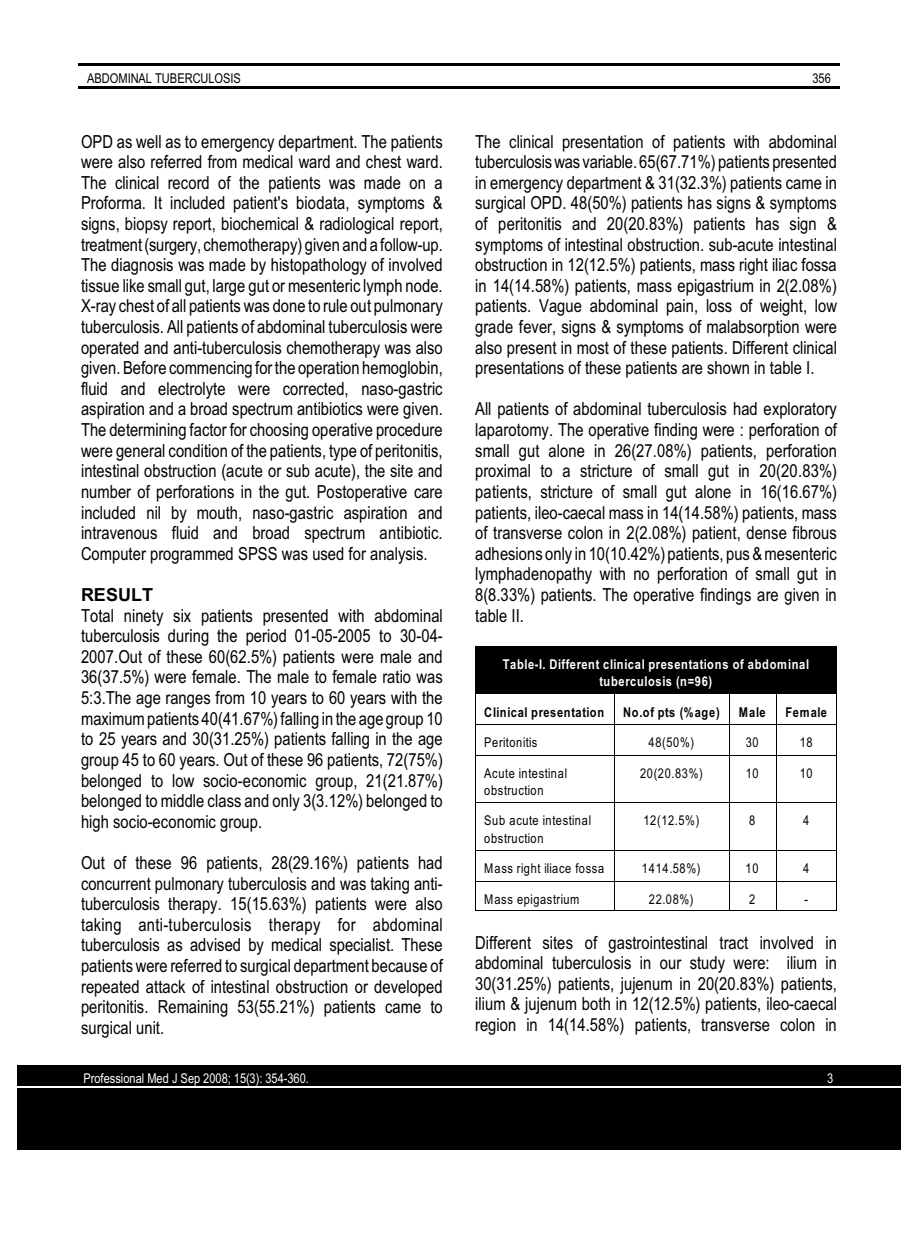
<style>
.page{position:relative;width:918px;height:1242px;background:#fff}
.page>*{position:absolute;margin:0;border:0;box-sizing:border-box;transform-origin:0 0}
.t1{font:18px/20.5px "Arial Narrow";color:#000;text-align:justify}
.t2{font:700 18px "Arial";color:#000}
.t3{font:13.5px/17.1px "Arial Narrow";letter-spacing:.04em;color:#000}
.t4{font:700 13.5px/17.1px "Arial Narrow";letter-spacing:.055em;color:#fff;text-align:center}
.t5{font:700 13.5px "Arial Narrow";letter-spacing:.05em;color:#000}
.t6{font:13.5px "Arial Narrow";color:#fff}
.t7{font:13.5px "Arial Narrow";color:#000}
</style>
<div class="page">
<hr style="left:78px;top:63px;width:762px;height:3px;background:#000">
<hr style="left:78px;top:86px;width:762px;height:3px;background:#000">
<div style="left:17px;top:1066px;width:884px;height:20px;background:#000"></div>
<div style="left:17px;top:1088px;width:884px;height:20px;background:#000"></div>
<div style="left:17px;top:1109px;width:884px;height:20px;background:#000"></div>
<div style="left:17px;top:1129px;width:884px;height:21px;background:#000"></div>
<div style="left:475px;top:646px;width:362px;height:48px;background:#000"></div>
<hr style="left:475px;top:694px;width:1px;height:30px;background:#000">
<hr style="left:475px;top:694px;width:139px;height:1px;background:#000">
<hr style="left:614px;top:694px;width:1px;height:30px;background:#000">
<hr style="left:614px;top:694px;width:115px;height:1px;background:#000">
<hr style="left:729px;top:694px;width:1px;height:30px;background:#000">
<hr style="left:729px;top:694px;width:47px;height:1px;background:#000">
<hr style="left:776px;top:694px;width:1px;height:30px;background:#000">
<hr style="left:836px;top:694px;width:1px;height:30px;background:#000">
<hr style="left:776px;top:694px;width:61px;height:1px;background:#000">
<hr style="left:475px;top:724px;width:1px;height:31px;background:#000">
<hr style="left:475px;top:724px;width:139px;height:1px;background:#000">
<hr style="left:614px;top:724px;width:1px;height:31px;background:#000">
<hr style="left:614px;top:724px;width:115px;height:1px;background:#000">
<hr style="left:729px;top:724px;width:1px;height:31px;background:#000">
<hr style="left:729px;top:724px;width:47px;height:1px;background:#000">
<hr style="left:776px;top:724px;width:1px;height:31px;background:#000">
<hr style="left:836px;top:724px;width:1px;height:31px;background:#000">
<hr style="left:776px;top:724px;width:61px;height:1px;background:#000">
<hr style="left:475px;top:755px;width:1px;height:47px;background:#000">
<hr style="left:475px;top:755px;width:139px;height:1px;background:#000">
<hr style="left:614px;top:755px;width:1px;height:47px;background:#000">
<hr style="left:614px;top:755px;width:115px;height:1px;background:#000">
<hr style="left:729px;top:755px;width:1px;height:47px;background:#000">
<hr style="left:729px;top:755px;width:47px;height:1px;background:#000">
<hr style="left:776px;top:755px;width:1px;height:47px;background:#000">
<hr style="left:836px;top:755px;width:1px;height:47px;background:#000">
<hr style="left:776px;top:755px;width:61px;height:1px;background:#000">
<hr style="left:475px;top:802px;width:1px;height:48px;background:#000">
<hr style="left:475px;top:802px;width:139px;height:1px;background:#000">
<hr style="left:614px;top:802px;width:1px;height:48px;background:#000">
<hr style="left:614px;top:802px;width:115px;height:1px;background:#000">
<hr style="left:729px;top:802px;width:1px;height:48px;background:#000">
<hr style="left:729px;top:802px;width:47px;height:1px;background:#000">
<hr style="left:776px;top:802px;width:1px;height:48px;background:#000">
<hr style="left:836px;top:802px;width:1px;height:48px;background:#000">
<hr style="left:776px;top:802px;width:61px;height:1px;background:#000">
<hr style="left:475px;top:850px;width:1px;height:31px;background:#000">
<hr style="left:475px;top:850px;width:139px;height:1px;background:#000">
<hr style="left:614px;top:850px;width:1px;height:31px;background:#000">
<hr style="left:614px;top:850px;width:115px;height:1px;background:#000">
<hr style="left:729px;top:850px;width:1px;height:31px;background:#000">
<hr style="left:729px;top:850px;width:47px;height:1px;background:#000">
<hr style="left:776px;top:850px;width:1px;height:31px;background:#000">
<hr style="left:836px;top:850px;width:1px;height:31px;background:#000">
<hr style="left:776px;top:850px;width:61px;height:1px;background:#000">
<hr style="left:475px;top:881px;width:1px;height:30px;background:#000">
<hr style="left:475px;top:881px;width:139px;height:1px;background:#000">
<hr style="left:475px;top:910px;width:139px;height:1px;background:#000">
<hr style="left:614px;top:881px;width:1px;height:30px;background:#000">
<hr style="left:614px;top:881px;width:115px;height:1px;background:#000">
<hr style="left:614px;top:910px;width:115px;height:1px;background:#000">
<hr style="left:729px;top:881px;width:1px;height:30px;background:#000">
<hr style="left:729px;top:881px;width:47px;height:1px;background:#000">
<hr style="left:729px;top:910px;width:47px;height:1px;background:#000">
<hr style="left:776px;top:881px;width:1px;height:30px;background:#000">
<hr style="left:836px;top:881px;width:1px;height:30px;background:#000">
<hr style="left:776px;top:881px;width:61px;height:1px;background:#000">
<hr style="left:776px;top:910px;width:61px;height:1px;background:#000">
<p class="t7" style="left:87px;top:74px;width:155px">ABDOMINAL TUBERCULOSIS</p>
<p class="t3" style="left:812px;top:71px;width:20px">356</p>
<p class="t1" style="left:81px;top:133px;width:363px">OPD as well as to emergency department. The patients were also referred from medical ward and chest ward.<br>The clinical record of the patients was made on a Proforma. It included patient's biodata, symptoms &amp; signs, biopsy report, biochemical &amp; radiological report, treatment (surgery, chemotherapy) given and a follow-up.<br>The diagnosis was made by histopathology of involved tissue like small gut, large gut or mesenteric lymph node.<br>X-ray chest of all patients was done to rule out pulmonary tuberculosis. All patients of abdominal tuberculosis were operated and anti-tuberculosis chemotherapy was also given. Before commencing for the operation hemoglobin, fluid and electrolyte were corrected, naso-gastric aspiration and a broad spectrum antibiotics were given.<br>The determining factor for choosing operative procedure were general condition of the patients, type of peritonitis, intestinal obstruction (acute or sub acute), the site and number of perforations in the gut. Postoperative care included nil by mouth, naso-gastric aspiration and intravenous fluid and broad spectrum antibiotic.<br>Computer programmed SPSS was used for analysis.</p>
<p class="t2" style="left:81px;top:588px;width:73px">RESULT</p>
<p class="t1" style="left:81px;top:607px;width:363px">Total ninety six patients presented with abdominal tuberculosis during the period 01-05-2005 to 30-04- 2007.Out of these 60(62.5%) patients were male and 36(37.5%) were female. The male to female ratio was 5:3.The age ranges from 10 years to 60 years with the maximum patients 40(41.67%) falling in the age group 10 to 25 years and 30(31.25%) patients falling in the age group 45 to 60 years. Out of these 96 patients, 72(75%) belonged to low socio-economic group, 21(21.87%) belonged to middle class and only 3(3.12%) belonged to high socio-economic group.</p>
<p class="t1" style="left:81px;top:854px;width:363px">Out of these 96 patients, 28(29.16%) patients had concurrent pulmonary tuberculosis and was taking anti&shy;tuberculosis therapy. 15(15.63%) patients were also taking anti-tuberculosis therapy for abdominal tuberculosis as advised by medical specialist. These patients were referred to surgical department because of repeated attack of intestinal obstruction or developed peritonitis. Remaining 53(55.21%) patients came to surgical unit.</p>
<p class="t1" style="left:475px;top:133px;width:363px">The clinical presentation of patients with abdominal tuberculosis was variable. 65(67.71%) patients presented in emergency department &amp; 31(32.3%) patients came in surgical OPD. 48(50%) patients has signs &amp; symptoms of peritonitis and 20(20.83%) patients has sign &amp; symptoms of intestinal obstruction. sub-acute intestinal obstruction in 12(12.5%) patients, mass right iliac fossa in 14(14.58%) patients, mass epigastrium in 2(2.08%) patients. Vague abdominal pain, loss of weight, low grade fever, signs &amp; symptoms of malabsorption were also present in most of these patients. Different clinical presentations of these patients are shown in table I.</p>
<p class="t1" style="left:475px;top:401px;width:363px">All patients of abdominal tuberculosis had exploratory laparotomy. The operative finding were : perforation of small gut alone in 26(27.08%) patients, perforation proximal to a stricture of small gut in 20(20.83%) patients, stricture of small gut alone in 16(16.67%) patients, ileo-caecal mass in 14(14.58%) patients, mass of transverse colon in 2(2.08%) patient, dense fibrous adhesions only in 10(10.42%) patients, pus &amp; mesenteric lymphadenopathy with no perforation of small gut in 8(8.33%) patients. The operative findings are given in table II.</p>
<p class="t4" style="left:503px;top:657px;width:308px">Table-I. Different clinical presentations of abdominal tuberculosis (n=96)</p>
<p class="t5" style="left:484px;top:707px;width:122px">Clinical presentation</p>
<p class="t5" style="left:623px;top:707px;width:98px">No.of pts (%age)</p>
<p class="t5" style="left:739px;top:707px;width:28px">Male</p>
<p class="t5" style="left:785px;top:707px;width:43px">Female</p>
<p class="t3" style="left:484px;top:735px;width:55px">Peritonitis</p>
<p class="t3" style="left:649px;top:735px;width:47px">48(50%)</p>
<p class="t3" style="left:746px;top:735px;width:15px">30</p>
<p class="t3" style="left:800px;top:735px;width:15px">18</p>
<p class="t3" style="left:484px;top:766px;width:84px">Acute intestinal obstruction</p>
<p class="t3" style="left:640px;top:766px;width:64px">20(20.83%)</p>
<p class="t3" style="left:746px;top:766px;width:15px">10</p>
<p class="t3" style="left:800px;top:766px;width:15px">10</p>
<p class="t3" style="left:484px;top:813px;width:108px">Sub acute intestinal obstruction</p>
<p class="t3" style="left:644px;top:813px;width:57px">12(12.5%)</p>
<p class="t3" style="left:749px;top:813px;width:8px">8</p>
<p class="t3" style="left:803px;top:813px;width:8px">4</p>
<p class="t3" style="left:484px;top:861px;width:122px">Mass right iliace fossa</p>
<p class="t3" style="left:642px;top:861px;width:60px">1414.58%)</p>
<p class="t3" style="left:746px;top:861px;width:15px">10</p>
<p class="t3" style="left:803px;top:861px;width:8px">4</p>
<p class="t3" style="left:484px;top:892px;width:97px">Mass epigastrium</p>
<p class="t3" style="left:649px;top:892px;width:46px">22.08%)</p>
<p class="t3" style="left:749px;top:892px;width:8px">2</p>
<p class="t3" style="left:805px;top:892px;width:5px">-</p>
<p class="t1" style="left:475px;top:934px;width:363px">Different sites of gastrointestinal tract involved in abdominal tuberculosis in our study were: ilium in 30(31.25%) patients, jujenum in 20(20.83%) patients, ilium &amp; jujenum both in 12(12.5%) patients, ileo-caecal region in 14(14.58%) patients, transverse colon in</p>
<p class="t6" style="left:84px;top:1073px;width:227px">Professional Med J Sep 2008; 15(3): 354-360.</p>
<p class="t6" style="left:827px;top:1073px;width:8px">3</p>
</div>
